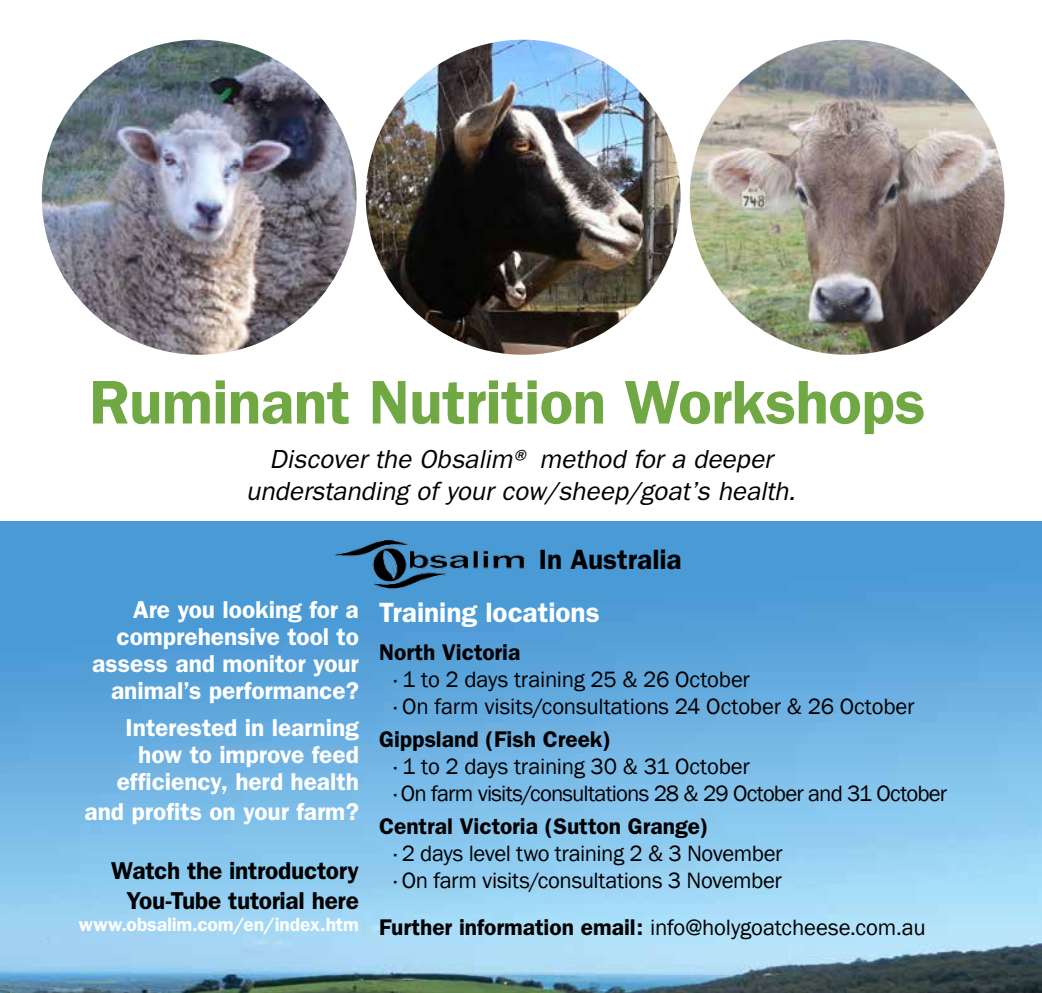
<style>
.page{position:relative;width:1042px;height:993px;background:#fff}
.page>*{position:absolute;margin:0;border:0;box-sizing:border-box;transform-origin:0 0}
.t1{font:600 61.95px "Franklin Gothic";letter-spacing:-.01em;color:#70a843}
.t2{font:600 28px "Franklin Gothic";color:#fff}
.t3{font:600 28px "Franklin Gothic";letter-spacing:-.005em;color:#000}
.t4{font:italic 26.25px/31.5px "Franklin Gothic";color:#000;text-align:center}
.t5{font:600 24.5px/27.1px "Franklin Gothic";letter-spacing:-.005em;color:#fff;text-align:right}
.t6{font:600 24.5px/29.4px "Franklin Gothic";letter-spacing:-.015em;color:#000;text-align:right}
.t7{font:22.75px/27.3px "Franklin Gothic";letter-spacing:-.015em;color:#000}
.t8{font:600 22.75px "Franklin Gothic";color:#000}
.t9{font:600 19.25px "Franklin Gothic";letter-spacing:-.01em;color:#fff}
.s1{font-weight:600}
</style>
<div class="page">
<img style="left:0;top:521px;width:1042px;height:471px">
<img style="left:42px;top:40px;width:315px;height:314px;border-radius:157px">
<img style="left:366px;top:40px;width:314px;height:314px;border-radius:157px">
<img style="left:690px;top:40px;width:314px;height:314px;border-radius:157px">
<img style="left:329px;top:534px;width:208px;height:60px">
<h1 class="t1" style="left:89px;top:365px;width:838px">Ruminant Nutrition Workshops</h1>
<p class="t4" style="left:246px;top:444px;width:551px">Discover the Obsalim® method for a deeper understanding of your cow/sheep/goat’s health.</p>
<p class="t5" style="left:92px;top:595px;width:268px">Are you looking for a comprehensive tool to assess and monitor your animal’s performance?</p>
<p class="t5" style="left:117px;top:714px;width:244px">Interested in learning how to improve feed efficiency, herd health</p>
<p class="t5" style="left:84px;top:797px;width:276px">and profits on your farm?</p>
<p class="t6" style="left:111px;top:855px;width:249px">Watch the introductory<br>You-Tube tutorial here</p>
<p class="t9" style="left:79px;top:913px;width:281px">www.obsalim.com/en/index.htm</p>
<p class="t3" style="left:539px;top:542px;width:144px">In Australia</p>
<p class="t2" style="left:379px;top:596px;width:222px">Training locations</p>
<p class="t8" style="left:379px;top:638px;width:143px">North Victoria</p>
<p class="t7" style="left:394px;top:666px;width:522px">· 1 to 2 days training 25 &amp; 26 October<br>· On farm visits/consultations 24 October &amp; 26 October</p>
<p class="t8" style="left:379px;top:725px;width:234px">Gippsland (Fish Creek)</p>
<p class="t7" style="left:394px;top:753px;width:555px">· 1 to 2 days training 30 &amp; 31 October<br>· On farm visits/consultations 28 &amp; 29 October and 31 October</p>
<p class="t8" style="left:379px;top:812px;width:331px">Central Victoria (Sutton Grange)</p>
<p class="t7" style="left:394px;top:839px;width:390px">· 2 days level two training 2 &amp; 3 November · On farm visits/consultations 3 November</p>
<p class="t7" style="left:379px;top:914px;width:548px"><span class="s1">Further information email:</span> info@holygoatcheese.com.au</p>
</div>
